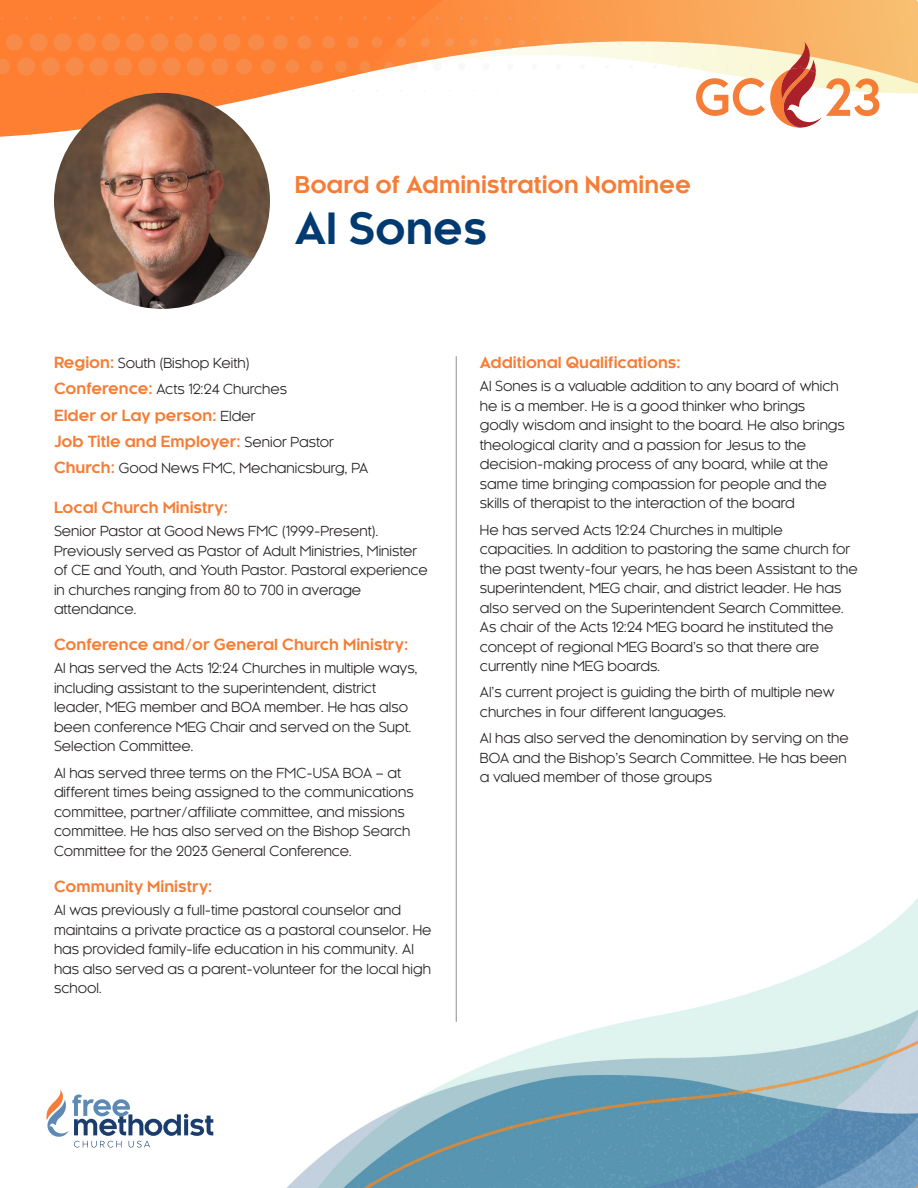
<style>
.page{position:relative;width:918px;height:1188px;background:#fff}
.page>*{position:absolute;margin:0;border:0;box-sizing:border-box;transform-origin:0 0}
.t1{font:700 42px "Kessel 105";color:#003a70}
.t2{font:700 22.5px "Kessel 105";color:#f57d36}
.DESCRIPTION{font:700 15px "Kessel 105";color:#f57d36}
.DESCRIPTION-2{font:13.5px/19.5px "Kessel 105";color:#231f20}
.s1{font-weight:700;font-size:15px;color:#f57d36}
.s2{font-weight:400;font-size:13.5px;color:#231f20}
</style>
<div class="page">
<img style="left:54px;top:160px;width:864px;height:1028px">
<svg style="left:46px;top:1090px;width:167px;height:57px"></svg>
<svg style="left:0;top:0;width:357px;height:159px;fill:#ff7f32"></svg>
<svg style="left:357px;top:0;width:561px;height:94px"></svg>
<svg style="left:73px;top:16px;width:3px;height:4px"></svg>
<svg style="left:97px;top:16px;width:4px;height:4px"></svg>
<svg style="left:121px;top:16px;width:4px;height:4px"></svg>
<svg style="left:145px;top:16px;width:4px;height:4px"></svg>
<svg style="left:169px;top:16px;width:5px;height:4px"></svg>
<svg style="left:193px;top:16px;width:5px;height:4px"></svg>
<svg style="left:218px;top:16px;width:4px;height:4px"></svg>
<svg style="left:242px;top:16px;width:4px;height:4px"></svg>
<svg style="left:266px;top:16px;width:4px;height:4px"></svg>
<svg style="left:290px;top:16px;width:5px;height:4px"></svg>
<svg style="left:314px;top:16px;width:5px;height:4px"></svg>
<svg style="left:339px;top:16px;width:4px;height:4px"></svg>
<svg style="left:363px;top:16px;width:4px;height:4px"></svg>
<svg style="left:387px;top:16px;width:4px;height:4px"></svg>
<svg style="left:411px;top:16px;width:4px;height:4px"></svg>
<svg style="left:436px;top:16px;width:3px;height:4px"></svg>
<svg style="left:460px;top:16px;width:3px;height:4px"></svg>
<div style="left:6px;top:34px;width:16px;height:17px;background:#f78b4a;border-radius:50%"></div>
<div style="left:29px;top:33px;width:18px;height:18px;background:#f78b4a;border-radius:50%"></div>
<div style="left:54px;top:33px;width:18px;height:18px;background:#f78b4a;border-radius:50%"></div>
<div style="left:78px;top:33px;width:18px;height:18px;background:#f78b4a;border-radius:50%"></div>
<div style="left:102px;top:33px;width:18px;height:18px;background:#f78b4a;border-radius:50%"></div>
<div style="left:126px;top:33px;width:18px;height:18px;background:#f78b4a;border-radius:50%"></div>
<div style="left:150px;top:33px;width:18px;height:18px;background:#f78b4a;border-radius:50%"></div>
<div style="left:174px;top:33px;width:19px;height:18px;background:#f78b4a;border-radius:50%"></div>
<div style="left:199px;top:33px;width:18px;height:18px;background:#f78b4a;border-radius:50%"></div>
<div style="left:223px;top:34px;width:18px;height:17px;background:#f78b4a;border-radius:50%"></div>
<div style="left:248px;top:34px;width:16px;height:16px;background:#f78b4a;border-radius:50%"></div>
<div style="left:273px;top:35px;width:15px;height:15px;background:#f78b4a;border-radius:50%"></div>
<div style="left:298px;top:35px;width:13px;height:14px;background:#f78b4a;border-radius:50%"></div>
<div style="left:322px;top:36px;width:13px;height:13px;background:#f78b4a;border-radius:50%"></div>
<div style="left:347px;top:36px;width:12px;height:12px;background:#f78b4a;border-radius:50%"></div>
<div style="left:372px;top:37px;width:11px;height:11px;background:#f78b4a;border-radius:50%"></div>
<div style="left:396px;top:37px;width:10px;height:10px;background:#f79050;border-radius:50%"></div>
<div style="left:421px;top:38px;width:9px;height:9px;background:#f79251;border-radius:50%"></div>
<div style="left:445px;top:38px;width:9px;height:9px;background:#f69454;border-radius:50%"></div>
<div style="left:470px;top:38px;width:8px;height:8px;background:#f69756;border-radius:50%"></div>
<div style="left:494px;top:39px;width:8px;height:7px;background:#f69a58;border-radius:50%"></div>
<div style="left:519px;top:39px;width:7px;height:7px;background:#f59c5c;border-radius:50%"></div>
<svg style="left:543px;top:39px;width:6px;height:6px"></svg>
<svg style="left:568px;top:40px;width:5px;height:5px"></svg>
<svg style="left:592px;top:40px;width:5px;height:5px"></svg>
<svg style="left:617px;top:40px;width:4px;height:5px"></svg>
<svg style="left:641px;top:40px;width:4px;height:4px"></svg>
<svg style="left:665px;top:40px;width:4px;height:4px"></svg>
<svg style="left:0;top:59px;width:10px;height:15px"></svg>
<div style="left:17px;top:58px;width:18px;height:18px;background:#f78b4a;border-radius:50%"></div>
<svg style="left:41px;top:57px;width:19px;height:19px"></svg>
<div style="left:66px;top:57px;width:18px;height:19px;background:#f78b4a;border-radius:50%"></div>
<div style="left:90px;top:57px;width:18px;height:19px;background:#f78b4a;border-radius:50%"></div>
<div style="left:114px;top:57px;width:18px;height:19px;background:#f78b4a;border-radius:50%"></div>
<div style="left:138px;top:57px;width:18px;height:19px;background:#f78b4a;border-radius:50%"></div>
<svg style="left:162px;top:57px;width:19px;height:19px"></svg>
<div style="left:187px;top:58px;width:18px;height:18px;background:#f78b4a;border-radius:50%"></div>
<div style="left:211px;top:58px;width:17px;height:17px;background:#f78b4a;border-radius:50%"></div>
<div style="left:236px;top:59px;width:16px;height:15px;background:#f78b4a;border-radius:50%"></div>
<div style="left:261px;top:59px;width:15px;height:15px;background:#f78b4a;border-radius:50%"></div>
<div style="left:286px;top:60px;width:13px;height:13px;background:#f78b4a;border-radius:50%"></div>
<div style="left:310px;top:60px;width:13px;height:13px;background:#f78b4a;border-radius:50%"></div>
<div style="left:335px;top:61px;width:12px;height:11px;background:#f78b4a;border-radius:50%"></div>
<div style="left:360px;top:61px;width:10px;height:11px;background:#f78b4a;border-radius:50%"></div>
<svg style="left:384px;top:61px;width:10px;height:11px"></svg>
<div style="left:409px;top:62px;width:9px;height:9px;background:#f7f9f6;border-radius:50%"></div>
<div style="left:433px;top:62px;width:9px;height:9px;background:#f7f9fb;border-radius:50%"></div>
<div style="left:458px;top:63px;width:8px;height:7px;background:#f7f9fb;border-radius:50%"></div>
<div style="left:482px;top:63px;width:7px;height:7px;background:#f7f9fb;border-radius:50%"></div>
<div style="left:507px;top:63px;width:6px;height:7px;background:#f7f9fb;border-radius:50%"></div>
<svg style="left:531px;top:64px;width:6px;height:6px"></svg>
<svg style="left:556px;top:64px;width:5px;height:5px"></svg>
<svg style="left:580px;top:64px;width:5px;height:5px"></svg>
<svg style="left:604px;top:64px;width:5px;height:5px"></svg>
<svg style="left:629px;top:64px;width:4px;height:5px"></svg>
<svg style="left:653px;top:65px;width:4px;height:3px"></svg>
<svg style="left:690px;top:41px;width:196px;height:87px"></svg>
<hr style="left:456px;top:356px;width:1px;height:666px;background:#a8a9ad">
<img style="left:54px;top:93px;width:216px;height:216px;border-radius:108px">
<p class="t2" style="left:295px;top:172px;width:398px">Board of Administration Nominee</p>
<p class="t1" style="left:295px;top:205px;width:194px">Al Sones</p>
<p class="DESCRIPTION-2" style="left:54px;top:354px;width:197px"><span class="s1">Region:</span> South (Bishop Keith)</p>
<p class="DESCRIPTION-2" style="left:54px;top:380px;width:235px"><span class="s1">Conference:</span> Acts 12:24 Churches</p>
<p class="DESCRIPTION" style="left:54px;top:407px;width:203px">Elder or Lay person: <span class="s2">Elder</span></p>
<p class="DESCRIPTION" style="left:54px;top:433px;width:282px">Job Title and Employer: <span class="s2">Senior Pastor</span></p>
<p class="DESCRIPTION-2" style="left:54px;top:459px;width:316px"><span class="s1">Church:</span> Good News FMC, Mechanicsburg, PA</p>
<p class="DESCRIPTION" style="left:54px;top:499px;width:175px">Local Church Ministry:</p>
<p class="DESCRIPTION-2" style="left:54px;top:521px;width:375px">Senior Pastor at Good News FMC (1999-Present).<br>Previously served as Pastor of Adult Ministries, Minister of CE and Youth, and Youth Pastor. Pastoral experience in churches ranging from 80 to 700 in average attendance.</p>
<p class="DESCRIPTION" style="left:54px;top:636px;width:356px">Conference and/or General Church Ministry:</p>
<p class="DESCRIPTION-2" style="left:54px;top:659px;width:365px">Al has served the Acts 12:24 Churches in multiple ways, including assistant to the superintendent, district leader, MEG member and BOA member. He has also been conference MEG Chair and served on the Supt.<br>Selection Committee.</p>
<p class="DESCRIPTION-2" style="left:54px;top:763px;width:361px">Al has served three terms on the FMC-USA BOA – at different times being assigned to the communications committee, partner/affiliate committee, and missions committee. He has also served on the Bishop Search Committee for the 2023 General Conference.</p>
<p class="DESCRIPTION" style="left:54px;top:878px;width:160px">Community Ministry:</p>
<p class="DESCRIPTION-2" style="left:54px;top:900px;width:379px">Al was previously a full-time pastoral counselor and maintains a private practice as a pastoral counselor. He has provided family-life education in his community. Al has also served as a parent-volunteer for the local high school.</p>
<p class="DESCRIPTION" style="left:480px;top:354px;width:202px">Additional Qualifications:</p>
<p class="DESCRIPTION-2" style="left:480px;top:377px;width:367px">Al Sones is a valuable addition to any board of which he is a member. He is a good thinker who brings godly wisdom and insight to the board. He also brings theological clarity and a passion for Jesus to the decision-making process of any board, while at the same time bringing compassion for people and the skills of therapist to the interaction of the board</p>
<p class="DESCRIPTION-2" style="left:480px;top:520px;width:379px">He has served Acts 12:24 Churches in multiple capacities. In addition to pastoring the same church for the past twenty-four years, he has been Assistant to the superintendent, MEG chair, and district leader. He has also served on the Superintendent Search Committee.<br>As chair of the Acts 12:24 MEG board he instituted the concept of regional MEG Board’s so that there are currently nine MEG boards.</p>
<p class="DESCRIPTION-2" style="left:480px;top:683px;width:356px">Al’s current project is guiding the birth of multiple new churches in four different languages.</p>
<p class="DESCRIPTION-2" style="left:480px;top:728px;width:370px">Al has also served the denomination by serving on the<br>BOA and the Bishop’s Search Committee. He has been a valued member of those groups</p>
</div>
